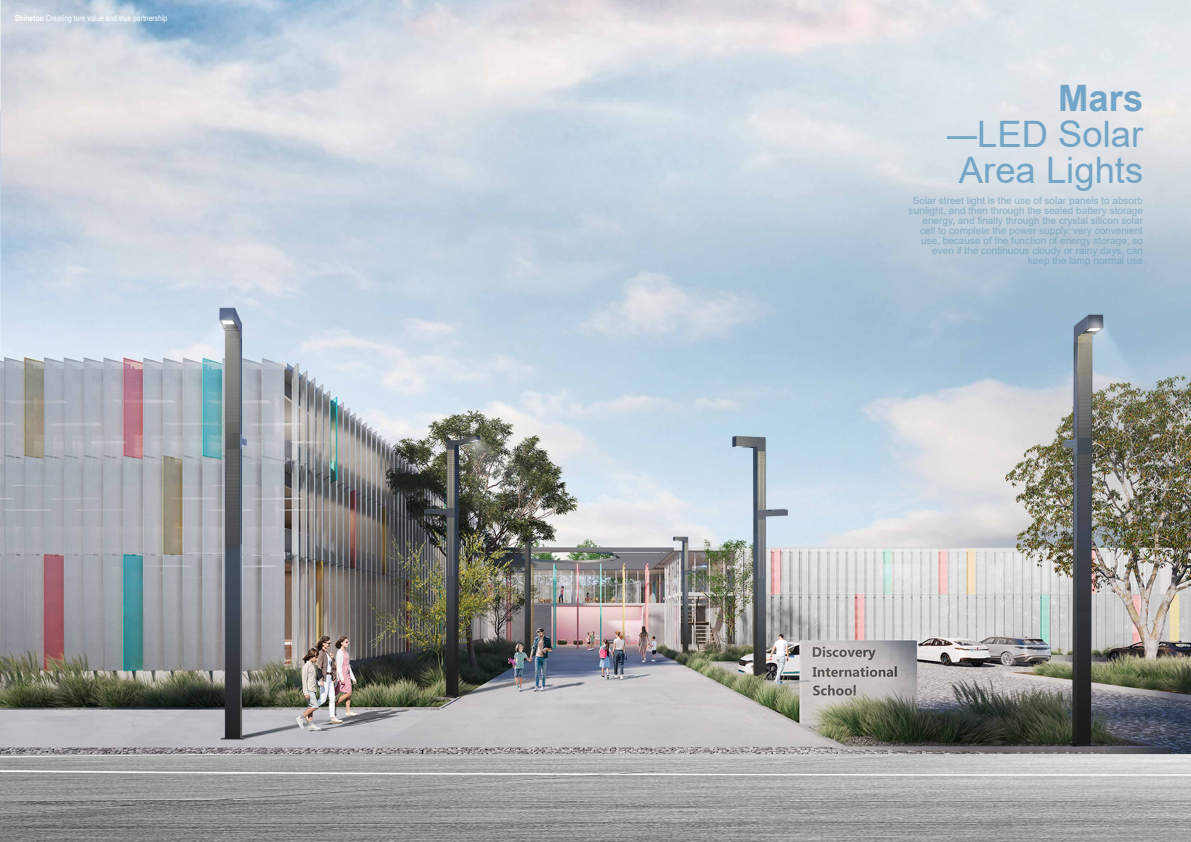
<style>
.page{position:relative;width:1191px;height:842px;background:#fff}
.page>*{position:absolute;margin:0;border:0;box-sizing:border-box;transform-origin:0 0}
.t1{font:36.4px/36px "Arial";color:#72a5c7;text-align:right}
.t2{font:10px/10px "Arial";color:#6a9eba;text-align:right}
.t3{font:8.4px "Arial Narrow";color:#fff}
.s1{font-weight:700}
.s2{font-family:"Arial Narrow"}
</style>
<div class="page">
<img style="left:0;top:0;width:1191px;height:842px">
<p class="t3" style="left:15px;top:12px;width:154px"><span class="s1">Shinetoo</span> Creating ture value and true partnership</p>
<h1 class="t1" style="left:947px;top:80px;width:197px"><span class="s1">Mars<br></span><span class="s2">—</span>LED Solar<br>Area Lights</h1>
<p class="t2" style="left:909px;top:195px;width:238px">Solar street light is the use of solar panels to absorb sunlight, and then through the sealed battery storage energy, and finally through the crystal silicon solar cell to complete the power supply, very convenient use, because of the function of energy storage, so even if the continuous cloudy or rainy days, can<br>keep the lamp normal use.</p>
</div>
